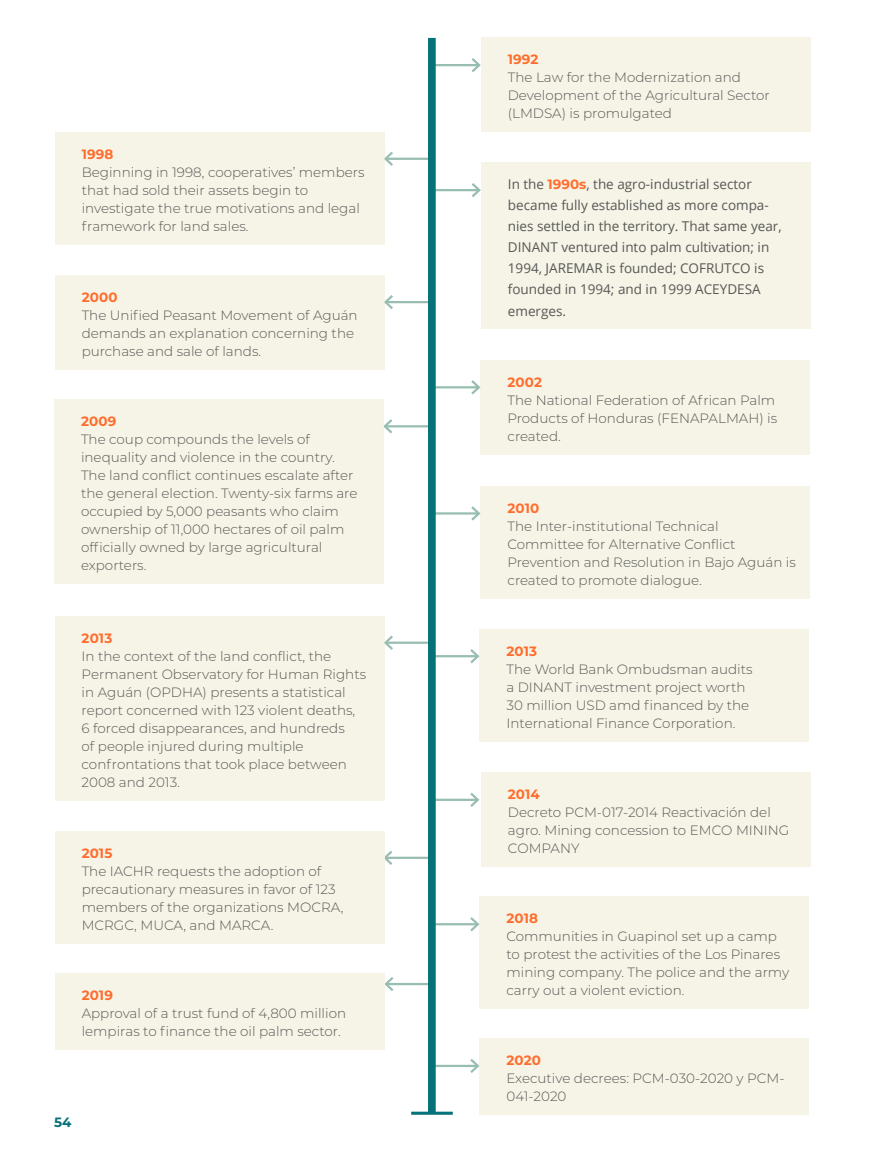
<style>
.page{position:relative;width:891px;height:1161px;background:#fff}
.page>*{position:absolute;margin:0;border:0;box-sizing:border-box;transform-origin:0 0}
.t1{font:300 13.5px/18px "Montserrat";color:#575756}
.t2{font:13.5px/21px "Open Sans";color:#575756}
.t3{font:700 13.5px "Montserrat";letter-spacing:.01em;color:#ff6d2e}
.t4{font:700 13.5px "Montserrat";color:#057179}
.s1{font-family:"Montserrat";font-weight:700;color:#ff6d2e}
</style>
<div class="page">
<div style="left:481px;top:38px;width:330px;height:94px;background:#f6f4e6"></div>
<hr style="left:430px;top:64px;width:49px;height:2px;background:#98beaf">
<svg style="left:469px;top:58px;width:12px;height:14px"></svg>
<div style="left:481px;top:163px;width:330px;height:166px;background:#f6f4e6"></div>
<hr style="left:430px;top:189px;width:49px;height:2px;background:#98beaf">
<svg style="left:469px;top:183px;width:12px;height:14px"></svg>
<div style="left:55px;top:132px;width:330px;height:112px;background:#f6f4e6"></div>
<hr style="left:386px;top:158px;width:49px;height:2px;background:#98beaf">
<svg style="left:384px;top:151px;width:12px;height:15px"></svg>
<div style="left:55px;top:276px;width:330px;height:94px;background:#f6f4e6"></div>
<hr style="left:386px;top:301px;width:49px;height:2px;background:#98beaf">
<svg style="left:384px;top:295px;width:12px;height:14px"></svg>
<div style="left:481px;top:360px;width:329px;height:94px;background:#f6f4e6"></div>
<hr style="left:430px;top:386px;width:49px;height:2px;background:#98beaf">
<svg style="left:469px;top:378px;width:12px;height:19px"></svg>
<div style="left:481px;top:486px;width:329px;height:112px;background:#f6f4e6"></div>
<hr style="left:430px;top:512px;width:49px;height:3px;background:#98beaf">
<svg style="left:469px;top:504px;width:12px;height:19px"></svg>
<div style="left:54px;top:400px;width:330px;height:184px;background:#f6f4e6"></div>
<hr style="left:385px;top:425px;width:49px;height:2px;background:#98beaf">
<svg style="left:383px;top:419px;width:12px;height:15px"></svg>
<div style="left:479px;top:629px;width:330px;height:112px;background:#f6f4e6"></div>
<hr style="left:429px;top:655px;width:49px;height:2px;background:#98beaf">
<svg style="left:468px;top:649px;width:12px;height:15px"></svg>
<div style="left:55px;top:616px;width:330px;height:184px;background:#f6f4e6"></div>
<hr style="left:385px;top:642px;width:50px;height:2px;background:#98beaf">
<svg style="left:384px;top:635px;width:11px;height:15px"></svg>
<div style="left:481px;top:772px;width:330px;height:95px;background:#f6f4e6"></div>
<hr style="left:385px;top:857px;width:49px;height:2px;background:#98beaf">
<svg style="left:385px;top:851px;width:10px;height:14px"></svg>
<div style="left:55px;top:831px;width:330px;height:112px;background:#f6f4e6"></div>
<hr style="left:429px;top:799px;width:49px;height:2px;background:#98beaf">
<svg style="left:468px;top:792px;width:12px;height:15px"></svg>
<div style="left:479px;top:896px;width:330px;height:112px;background:#f6f4e6"></div>
<hr style="left:429px;top:923px;width:49px;height:2px;background:#98beaf">
<svg style="left:468px;top:917px;width:12px;height:15px"></svg>
<hr style="left:386px;top:983px;width:49px;height:2px;background:#98beaf">
<svg style="left:385px;top:977px;width:11px;height:14px"></svg>
<div style="left:55px;top:974px;width:330px;height:76px;background:#f6f4e6"></div>
<div style="left:479px;top:1039px;width:330px;height:76px;background:#f6f4e6"></div>
<hr style="left:429px;top:1065px;width:49px;height:2px;background:#98beaf">
<svg style="left:468px;top:1059px;width:12px;height:14px"></svg>
<div style="left:428px;top:38px;width:8px;height:1075px;background:#057179;border:1px solid #057179"></div>
<div style="left:411px;top:1112px;width:42px;height:3px;background:#057179;border:2px solid #057179"></div>
<p class="t3" style="left:82px;top:144px;width:33px">1998</p>
<p class="t1" style="left:82px;top:163px;width:284px">Beginning in 1998, cooperatives’ members that had sold their assets begin to investigate the true motivations and legal framework for land sales.</p>
<p class="t3" style="left:82px;top:288px;width:37px">2000</p>
<p class="t1" style="left:82px;top:306px;width:278px">The Unified Peasant Movement of Aguán demands an explanation concerning the purchase and sale of lands.</p>
<p class="t3" style="left:81px;top:412px;width:37px">2009</p>
<p class="t1" style="left:81px;top:430px;width:278px">The coup compounds the levels of inequality and violence in the country.<br>The land conflict continues escalate after the general election. Twenty-six farms are occupied by 5,000 peasants who claim ownership of 11,000 hectares of oil palm officially owned by large agricultural exporters.</p>
<p class="t3" style="left:82px;top:628px;width:32px">2013</p>
<p class="t1" style="left:82px;top:647px;width:286px">In the context of the land conflict, the Permanent Observatory for Human Rights in Aguán (OPDHA) presents a statistical report concerned with 123 violent deaths, 6 forced disappearances, and hundreds<br>of people injured during multiple confrontations that took place between 2008 and 2013.</p>
<p class="t3" style="left:82px;top:843px;width:32px">2015</p>
<p class="t1" style="left:82px;top:862px;width:263px">The IACHR requests the adoption of precautionary measures in favor of 123 members of the organizations MOCRA, MCRGC, MUCA, and MARCA.</p>
<p class="t3" style="left:82px;top:986px;width:33px">2019</p>
<p class="t1" style="left:82px;top:1004px;width:266px">Approval of a trust fund of 4,800 million lempiras to finance the oil palm sector.</p>
<p class="t4" style="left:54px;top:1113px;width:19px">54</p>
<p class="t3" style="left:508px;top:50px;width:32px">1992</p>
<p class="t1" style="left:508px;top:68px;width:264px">The Law for the Modernization and<br>Development of the Agricultural Sector (LMDSA) is promulgated</p>
<p class="t2" style="left:508px;top:174px;width:275px">In the <span class="s1">1990s</span>, the agro-industrial sector became fully established as more compa&shy;nies settled in the territory. That same year, DINANT ventured into palm cultivation; in 1994, JAREMAR is founded; COFRUTCO is founded in 1994; and in 1999 ACEYDESA emerges.</p>
<p class="t3" style="left:508px;top:372px;width:36px">2002</p>
<p class="t1" style="left:508px;top:390px;width:271px">The National Federation of African Palm<br>Products of Honduras (FENAPALMAH) is created.</p>
<p class="t3" style="left:508px;top:498px;width:33px">2010</p>
<p class="t1" style="left:508px;top:517px;width:290px">The Inter-institutional Technical Committee for Alternative Conflict Prevention and Resolution in Bajo Aguán is created to promote dialogue.</p>
<p class="t3" style="left:506px;top:641px;width:32px">2013</p>
<p class="t1" style="left:506px;top:659px;width:248px">The World Bank Ombudsman audits a DINANT investment project worth 30 million USD amd financed by the International Finance Corporation.</p>
<p class="t3" style="left:508px;top:784px;width:34px">2014</p>
<p class="t1" style="left:508px;top:803px;width:283px">Decreto PCM-017-2014 Reactivación del agro. Mining concession to EMCO MINING<br>COMPANY</p>
<p class="t3" style="left:506px;top:908px;width:33px">2018</p>
<p class="t1" style="left:506px;top:926px;width:284px">Communities in Guapinol set up a camp to protest the activities of the Los Pinares mining company. The police and the army carry out a violent eviction.</p>
<p class="t3" style="left:506px;top:1051px;width:36px">2020</p>
<p class="t1" style="left:506px;top:1069px;width:280px">Executive decrees: PCM-030-2020 y PCM-<br>041-2020</p>
</div>
